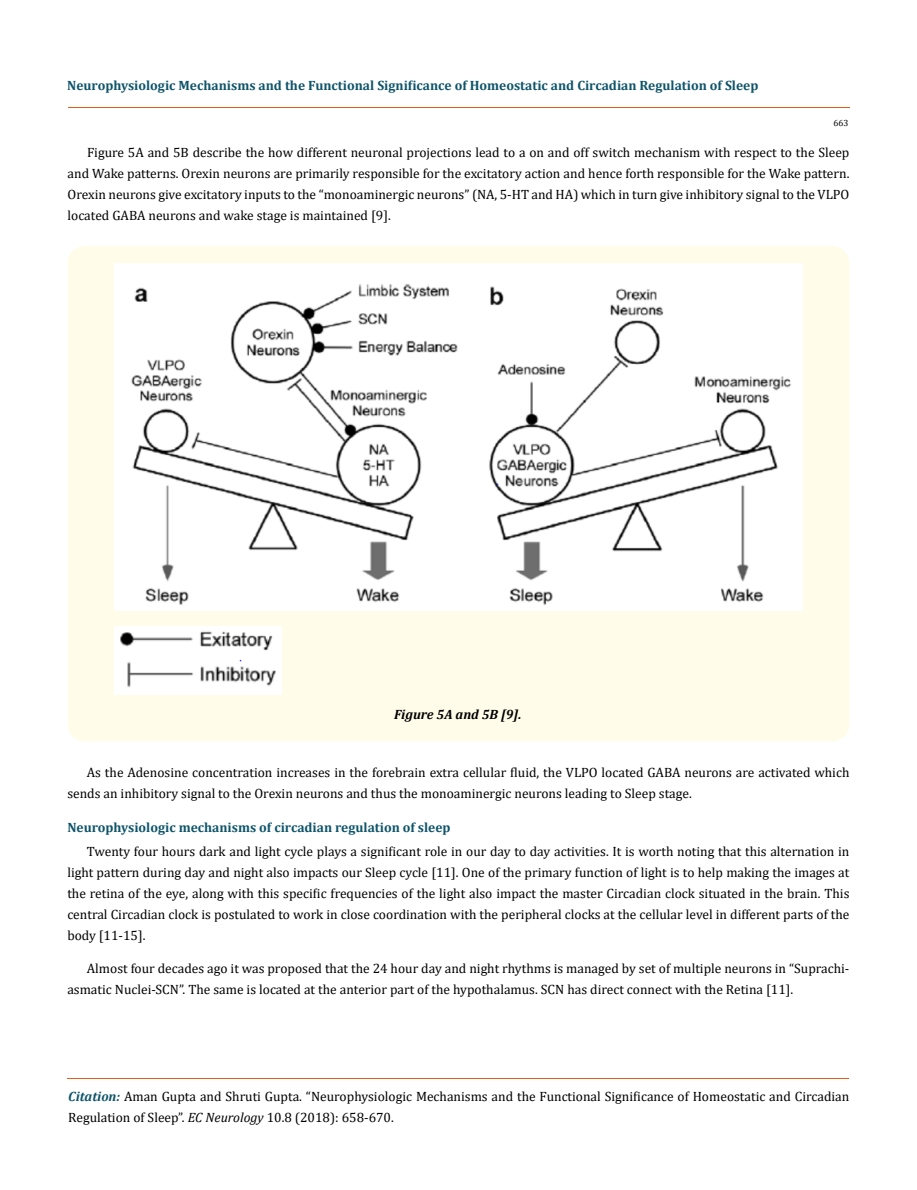
<style>
.page{position:relative;width:917px;height:1190px;background:#fff}
.page>*{position:absolute;margin:0;border:0;box-sizing:border-box;transform-origin:0 0}
.t1{font:13.5px/21px "Cambria";color:#000}
.t2{font:700 13.5px "Cambria";color:#0e546a}
.t3{font:italic 700 13.5px "Cambria";color:#000}
.t4{font:9px "Cambria";color:#000}
.s1{font-weight:700;font-style:italic;color:#0e546a}
.s2{font-style:italic}
</style>
<div class="page">
<hr style="left:68px;top:108px;width:781px;height:1px;background:#e05d1a">
<hr style="left:67px;top:1078px;width:782px;height:1px;background:#e05d1a">
<div style="left:68px;top:246px;width:781px;height:495px;background:#fffde9;border-radius:18px"></div>
<img style="left:114px;top:264px;width:688px;height:346px">
<img style="left:114px;top:626px;width:168px;height:68px">
<p class="t2" style="left:67px;top:76px;width:692px">Neurophysiologic Mechanisms and the Functional Significance of Homeostatic and Circadian Regulation of Sleep</p>
<p class="t4" style="left:833px;top:118px;width:16px">663</p>
<p class="t1" style="left:68px;top:142px;width:783px;text-align:justify;text-indent:19px">Figure 5A and 5B describe the how different neuronal projections lead to a on and off switch mechanism with respect to the Sleep and Wake patterns. Orexin neurons are primarily responsible for the excitatory action and hence forth responsible for the Wake pattern.<br>Orexin neurons give excitatory inputs to the “monoaminergic neurons” (NA, 5-HT and HA) which in turn give inhibitory signal to the VLPO located GABA neurons and wake stage is maintained [9].</p>
<p class="t3" style="left:394px;top:704px;width:129px">Figure 5A and 5B [9].</p>
<p class="t1" style="left:67px;top:762px;width:783px;text-indent:19px">As the Adenosine concentration increases in the forebrain extra cellular fluid, the VLPO located GABA neurons are activated which sends an inhibitory signal to the Orexin neurons and thus the monoaminergic neurons leading to Sleep stage.</p>
<p class="t2" style="left:67px;top:817px;width:385px">Neurophysiologic mechanisms of circadian regulation of sleep</p>
<p class="t1" style="left:67px;top:840px;width:783px;text-align:justify;text-indent:19px">Twenty four hours dark and light cycle plays a significant role in our day to day activities. It is worth noting that this alternation in light pattern during day and night also impacts our Sleep cycle [11]. One of the primary function of light is to help making the images at the retina of the eye, along with this specific frequencies of the light also impact the master Circadian clock situated in the brain. This central Circadian clock is postulated to work in close coordination with the peripheral clocks at the cellular level in different parts of the body [11-15].</p>
<p class="t1" style="left:67px;top:957px;width:783px;text-indent:19px">Almost four decades ago it was proposed that the 24 hour day and night rhythms is managed by set of multiple neurons in “Suprachi&shy;asmatic Nuclei-SCN”. The same is located at the anterior part of the hypothalamus. SCN has direct connect with the Retina [11].</p>
<p class="t1" style="left:68px;top:1085px;width:782px"><span class="s1">Citation:</span> Aman Gupta and Shruti Gupta. “Neurophysiologic Mechanisms and the Functional Significance of Homeostatic and Circadian<br>Regulation of Sleep”. <span class="s2">EC Neurology</span> 10.8 (2018): 658-670.</p>
</div>
